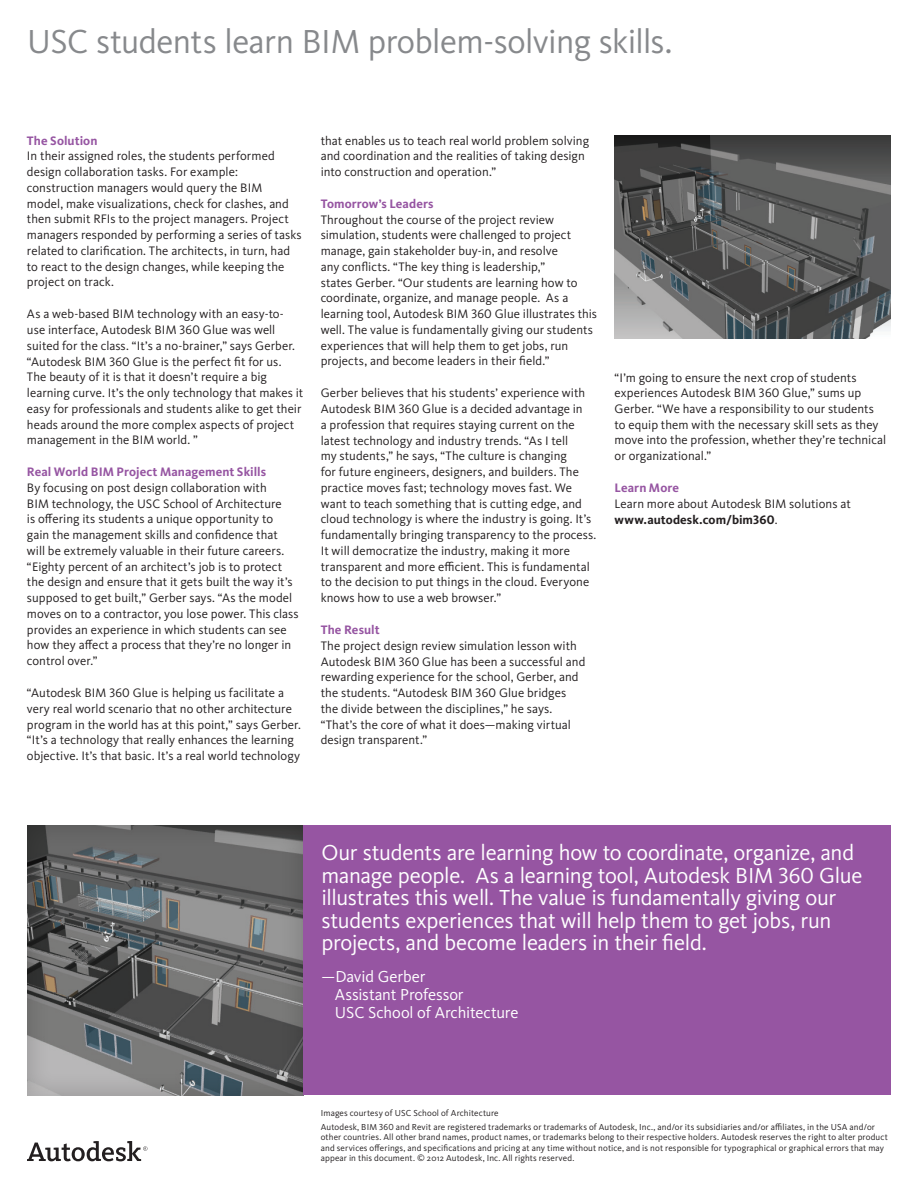
<style>
.page{position:relative;width:918px;height:1188px;background:#fff}
.page>*{position:absolute;margin:0;border:0;box-sizing:border-box;transform-origin:0 0}
.t1{font:34.5px "Kievit Pro";letter-spacing:-.015em;color:#87898c}
.t2{font:22.5px/22.5px "Kievit Pro";letter-spacing:-.015em;color:#fff}
.t3{font:16.5px/18px "Kievit Pro";letter-spacing:-.01em;color:#fff}
.t4{font:12.75px/15.8px "Kievit Pro";letter-spacing:.005em;color:#231f20}
.t5{font:700 12.75px "Kievit Pro";letter-spacing:.005em;color:#9655a2}
.t6{font:9px/10.5px "Kievit Pro";letter-spacing:.015em;color:#231f20}
.s1{font-weight:700}
</style>
<div class="page">
<div style="left:25px;top:825px;width:279px;height:273px;background:#231f20;opacity:.25"></div>
<div style="left:303px;top:825px;width:588px;height:270px;background:#9655a2"></div>
<svg style="left:27px;top:1141px;width:120px;height:20px"></svg>
<img style="left:615px;top:135px;width:276px;height:203px">
<h1 class="t1" style="left:27px;top:21px;width:647px">USC students learn BIM problem-solving skills.</h1>
<p class="t5" style="left:27px;top:133px;width:72px">The Solution</p>
<p class="t4" style="left:27px;top:148px;width:276px">In their assigned roles, the students performed design collaboration tasks. For example: construction managers would query the BIM model, make visualizations, check for clashes, and then submit RFIs to the project managers. Project managers responded by performing a series of tasks related to clarification. The architects, in turn, had to react to the design changes, while keeping the project on track.</p>
<p class="t4" style="left:27px;top:306px;width:278px">As a web-based BIM technology with an easy-to&shy;use interface, Autodesk BIM 360 Glue was well suited for the class. “It’s a no-brainer,” says Gerber. “Autodesk BIM 360 Glue is the perfect fit for us.<br>The beauty of it is that it doesn’t require a big learning curve. It’s the only technology that makes it easy for professionals and students alike to get their heads around the more complex aspects of project management in the BIM world. ”</p>
<p class="t5" style="left:27px;top:464px;width:241px">Real World BIM Project Management Skills</p>
<p class="t4" style="left:27px;top:480px;width:273px">By focusing on post design collaboration with<br>BIM technology, the USC School of Architecture<br>is offering its students a unique opportunity to gain the management skills and confidence that will be extremely valuable in their future careers. “Eighty percent of an architect’s job is to protect the design and ensure that it gets built the way it’s supposed to get built,” Gerber says. “As the model moves on to a contractor, you lose power. This class provides an experience in which students can see how they affect a process that they’re no longer in control over.”</p>
<p class="t4" style="left:27px;top:685px;width:275px">“Autodesk BIM 360 Glue is helping us facilitate a very real world scenario that no other architecture program in the world has at this point,” says Gerber. “It’s a technology that really enhances the learning objective. It’s that basic. It’s a real world technology</p>
<p class="t4" style="left:321px;top:132px;width:270px">that enables us to teach real world problem solving and coordination and the realities of taking design into construction and operation.”</p>
<p class="t5" style="left:321px;top:196px;width:114px">Tomorrow’s Leaders</p>
<p class="t4" style="left:321px;top:211px;width:278px">Throughout the course of the project review simulation, students were challenged to project manage, gain stakeholder buy-in, and resolve<br>any conflicts. “The key thing is leadership,”<br>states Gerber. “Our students are learning how to coordinate, organize, and manage people. As a learning tool, Autodesk BIM 360 Glue illustrates this well. The value is fundamentally giving our students experiences that will help them to get jobs, run projects, and become leaders in their field.”</p>
<p class="t4" style="left:321px;top:385px;width:277px">Gerber believes that his students’ experience with Autodesk BIM 360 Glue is a decided advantage in<br>a profession that requires staying current on the latest technology and industry trends. “As I tell<br>my students,” he says, “The culture is changing<br>for future engineers, designers, and builders. The practice moves fast; technology moves fast. We want to teach something that is cutting edge, and cloud technology is where the industry is going. It’s fundamentally bringing transparency to the process.<br>It will democratize the industry, making it more transparent and more efficient. This is fundamental to the decision to put things in the cloud. Everyone knows how to use a web browser.”</p>
<p class="t5" style="left:321px;top:622px;width:60px">The Result</p>
<p class="t4" style="left:321px;top:638px;width:266px">The project design review simulation lesson with Autodesk BIM 360 Glue has been a successful and rewarding experience for the school, Gerber, and the students. “Autodesk BIM 360 Glue bridges the divide between the disciplines,” he says. “That’s the core of what it does—making virtual design transparent.”</p>
<p class="t4" style="left:615px;top:369px;width:273px">“I’m going to ensure the next crop of students experiences Autodesk BIM 360 Glue,” sums up Gerber. “We have a responsibility to our students to equip them with the necessary skill sets as they move into the profession, whether they’re technical or organizational.”</p>
<p class="t5" style="left:615px;top:480px;width:66px">Learn More</p>
<p class="t4" style="left:615px;top:496px;width:238px">Learn more about Autodesk BIM solutions at <span class="s1">www.autodesk.com/bim360</span>.</p>
<p class="t2" style="left:321px;top:841px;width:543px">Our students are learning how to coordinate, organize, and manage people. As a learning tool, Autodesk BIM 360 Glue illustrates this well. The value is fundamentally giving our students experiences that will help them to get jobs, run projects, and become leaders in their field.</p>
<p class="t3" style="left:335px;top:967px;width:185px;text-indent:-13px">—David Gerber<br>Assistant Professor<br>USC School of Architecture</p>
<p class="t6" style="left:321px;top:1106px;width:556px;line-height:13.8px">Images courtesy of USC School of Architecture<br>Autodesk, BIM 360 and Revit are registered trademarks or trademarks of Autodesk, Inc., and/or its subsidiaries and/or affiliates, in the USA and/or</p>
<p class="t6" style="left:321px;top:1132px;width:569px">other countries. All other brand names, product names, or trademarks belong to their respective holders. Autodesk reserves the right to alter product and services offerings, and specifications and pricing at any time without notice, and is not responsible for typographical or graphical errors that may appear in this document. © 2012 Autodesk, Inc. All rights reserved.</p>
</div>
